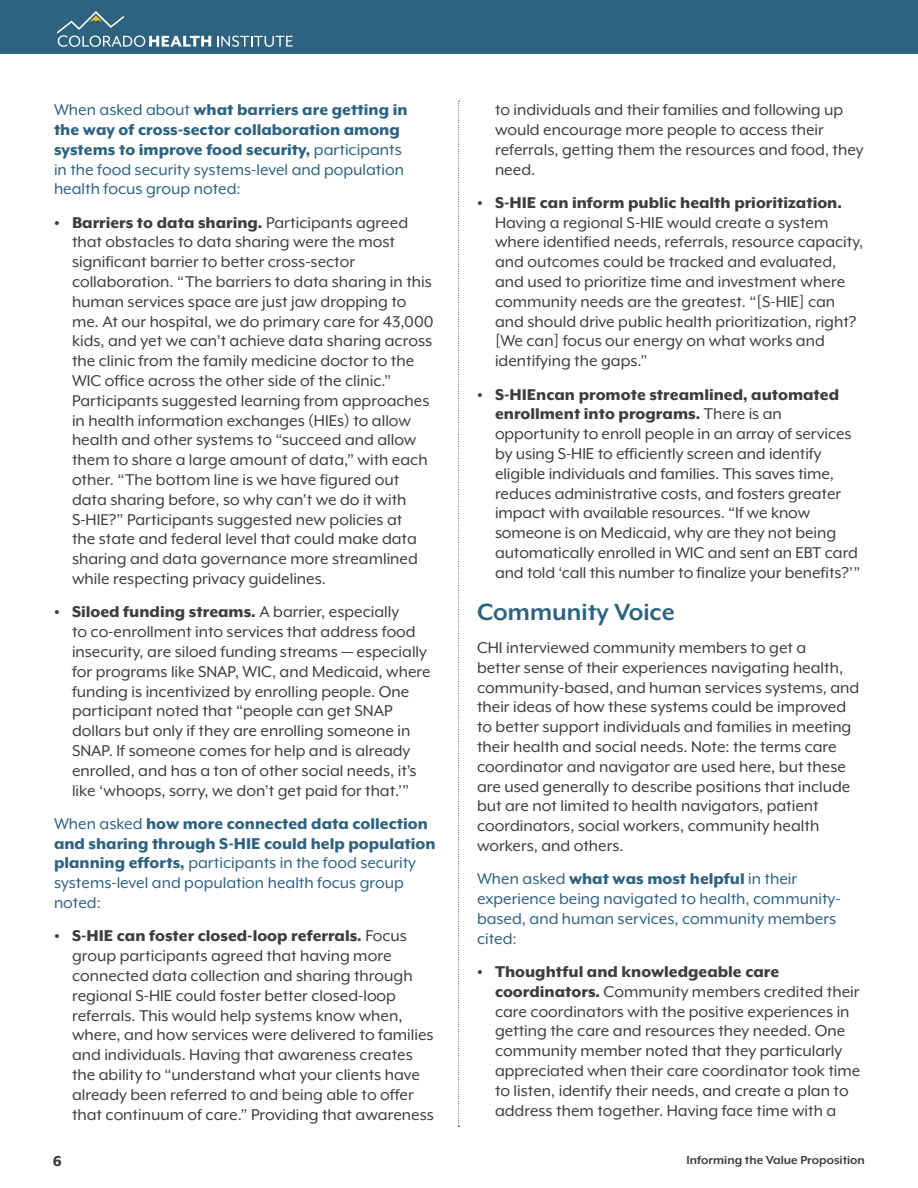
<style>
.page{position:relative;width:918px;height:1188px;background:#fff}
.page>*{position:absolute;margin:0;border:0;box-sizing:border-box;transform-origin:0 0}
.t1{font:700 27px "Mr Eaves XL Mod OT";color:#2e6380}
.t2{font:18px/19.8px "Mr Eaves XL Mod OT";color:#3e3e3f}
.t3{font:18px/19.8px "Mr Eaves XL Mod OT";color:#2e6380}
.t4{font:800 18px/19.8px "Mr Eaves XL Mod OT";color:#2e6380}
.t5{font:800 16.5px "Mr Eaves XL Mod OT";color:#3e3e3f}
.t6{font:700 13.5px "Mr Eaves XL Mod OT";color:#3e3e3f}
.s1{font-weight:800}
.s2{font-weight:400}
</style>
<div class="page">
<div style="left:0;top:0;width:918px;height:54px;background:#2e6380"></div>
<svg style="left:217px;top:36px;width:76px;height:11px"></svg>
<svg style="left:57px;top:11px;width:154px;height:36px"></svg>
<svg style="left:458px;top:101px;width:2px;height:1026px"></svg>
<p class="t3" style="left:54px;top:100px;width:355px">When asked about <span class="s1">what barriers are getting in the way of cross-sector collaboration among systems to improve food security,</span> participants in the food security systems-level and population health focus group noted:</p>
<p class="t2" style="left:72px;top:212px;width:363px;text-indent:-18px"><span class="s1">• Barriers to data sharing.</span> Participants agreed that obstacles to data sharing were the most significant barrier to better cross-sector collaboration. “The barriers to data sharing in this human services space are just jaw dropping to me. At our hospital, we do primary care for 43,000 kids, and yet we can’t achieve data sharing across the clinic from the family medicine doctor to the WIC office across the other side of the clinic.” Participants suggested learning from approaches in health information exchanges (HIEs) to allow health and other systems to “succeed and allow them to share a large amount of data,” with each other. “The bottom line is we have figured out data sharing before, so why can’t we do it with S-HIE?” Participants suggested new policies at<br>the state and federal level that could make data sharing and data governance more streamlined while respecting privacy guidelines.</p>
<p class="t2" style="left:72px;top:602px;width:360px;text-indent:-18px"><span class="s1">• Siloed funding streams.</span> A barrier, especially<br>to co-enrollment into services that address food insecurity, are siloed funding streams — especially for programs like SNAP, WIC, and Medicaid, where funding is incentivized by enrolling people. One participant noted that “people can get SNAP dollars but only if they are enrolling someone in SNAP. If someone comes for help and is already enrolled, and has a ton of other social needs, it’s like ‘whoops, sorry, we don’t get paid for that.’”</p>
<p class="t4" style="left:54px;top:814px;width:383px"><span class="s2">When asked</span> how more connected data collection and sharing through S-HIE could help population planning efforts, <span class="s2">participants in the food security systems-level and population health focus group noted:</span></p>
<p class="t2" style="left:72px;top:926px;width:363px;text-indent:-18px"><span class="s1">• S-HIE can foster closed-loop referrals.</span> Focus group participants agreed that having more connected data collection and sharing through regional S-HIE could foster better closed-loop referrals. This would help systems know when, where, and how services were delivered to families and individuals. Having that awareness creates the ability to “understand what your clients have already been referred to and being able to offer that continuum of care.” Providing that awareness</p>
<p class="t2" style="left:495px;top:100px;width:370px">to individuals and their families and following up would encourage more people to access their referrals, getting them the resources and food, they need.</p>
<p class="t2" style="left:495px;top:193px;width:370px;text-indent:-18px"><span class="s1">• S-HIE can inform public health prioritization.<br></span>Having a regional S-HIE would create a system where identified needs, referrals, resource capacity, and outcomes could be tracked and evaluated, and used to prioritize time and investment where community needs are the greatest. “[S-HIE] can and should drive public health prioritization, right? [We can] focus our energy on what works and identifying the gaps.”</p>
<p class="t2" style="left:495px;top:384px;width:367px;text-indent:-18px"><span class="s1">• S-HIEncan promote streamlined, automated enrollment into programs.</span> There is an opportunity to enroll people in an array of services by using S-HIE to efficiently screen and identify eligible individuals and families. This saves time, reduces administrative costs, and fosters greater impact with available resources. “If we know someone is on Medicaid, why are they not being automatically enrolled in WIC and sent an EBT card and told ‘call this number to finalize your benefits?’”</p>
<p class="t1" style="left:477px;top:598px;width:199px">Community Voice</p>
<p class="t2" style="left:477px;top:638px;width:384px">CHI interviewed community members to get a<br>better sense of their experiences navigating health, community-based, and human services systems, and their ideas of how these systems could be improved to better support individuals and families in meeting their health and social needs. Note: the terms care coordinator and navigator are used here, but these are used generally to describe positions that include but are not limited to health navigators, patient coordinators, social workers, community health workers, and others.</p>
<p class="t3" style="left:477px;top:869px;width:365px">When asked <span class="s1">what was most helpful</span> in their experience being navigated to health, community&shy;based, and human services, community members cited:</p>
<p class="t2" style="left:495px;top:962px;width:367px;text-indent:-18px"><span class="s1">• Thoughtful and knowledgeable care coordinators.</span> Community members credited their care coordinators with the positive experiences in getting the care and resources they needed. One community member noted that they particularly appreciated when their care coordinator took time to listen, identify their needs, and create a plan to address them together. Having face time with a</p>
<p class="t5" style="left:53px;top:1153px;width:11px">6</p>
<p class="t6" style="left:687px;top:1153px;width:180px">Informing the Value Proposition</p>
</div>
